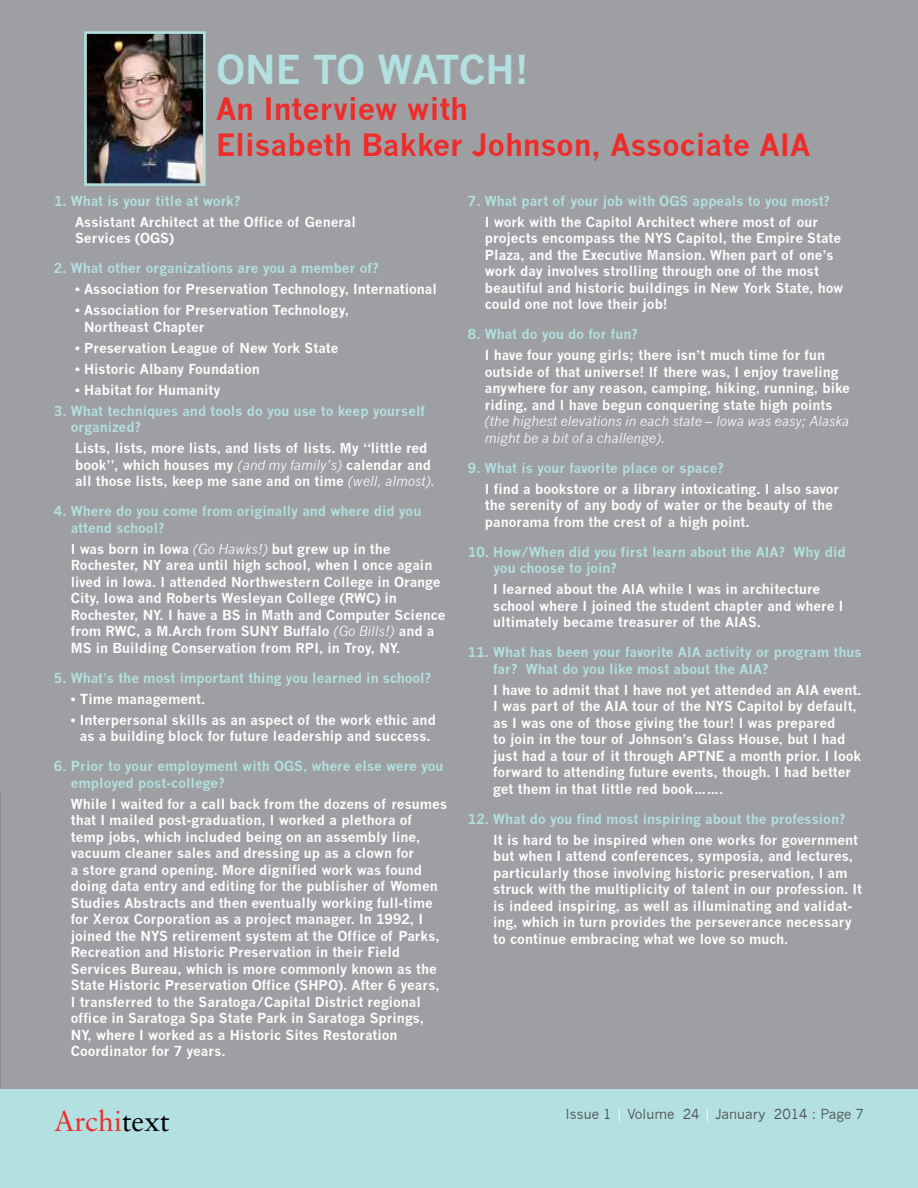
<style>
.page{position:relative;width:918px;height:1188px;background:#fff}
.page>*{position:absolute;margin:0;border:0;box-sizing:border-box;transform-origin:0 0}
.t1{font:700 39px "News Gothic";color:#b3e0e1}
.t2{font:700 30px/36px "News Gothic";color:#ee2c2a}
.t3{font:28.5px "Sabon";color:#ee2c2a}
.t4{font:700 13.5px/16.5px "News Gothic";color:#fff}
.t5{font:700 13.5px/16.5px "News Gothic";color:#b3e0e1}
.t6{font:italic 13.5px/16.5px "News Gothic";color:#fff}
.t7{font:13.5px "News Gothic";color:#4d4d4f}
.s1{font-weight:400;font-style:italic}
.s2{color:#000}
.s3{color:#fff}
</style>
<div class="page">
<div style="left:0;top:1089px;width:918px;height:99px;background:#b3e0e1"></div>
<div style="left:0;top:0;width:918px;height:1089px;background:#9d9fa2"></div>
<img style="left:88px;top:35px;width:114px;height:147px">
<div style="left:84px;top:31px;width:122px;height:155px;border:3px solid #b3e0e1"></div>
<h1 class="t1" style="left:216px;top:45px;width:315px">ONE TO WATCH!</h1>
<h2 class="t2" style="left:216px;top:90px;width:596px">An Interview with<br>Elisabeth Bakker Johnson, Associate AIA</h2>
<p class="t5" style="left:54px;top:192px;width:188px">1. What is your title at work?</p>
<p class="t4" style="left:75px;top:213px;width:282px">Assistant Architect at the Office of General<br>Services (OGS)</p>
<p class="t5" style="left:54px;top:260px;width:326px">2. What other organizations are you a member of?</p>
<p class="t4" style="left:75px;top:281px;width:363px">• Association for Preservation Technology, International</p>
<p class="t4" style="left:84px;top:302px;width:266px;text-indent:-9px">• Association for Preservation Technology,<br>Northeast Chapter</p>
<p class="t4" style="left:75px;top:339px;width:265px">• Preservation League of New York State</p>
<p class="t4" style="left:75px;top:360px;width:186px">• Historic Albany Foundation</p>
<p class="t4" style="left:75px;top:381px;width:147px">• Habitat for Humanity</p>
<p class="t5" style="left:71px;top:402px;width:356px;text-indent:-17px">3. What techniques and tools do you use to keep yourself organized?</p>
<p class="t4" style="left:75px;top:440px;width:361px">Lists, lists, more lists, and lists of lists. My “little red book”, which houses my <span class="s1">(and my family’s)</span> calendar and all those lists, keep me sane and on time <span class="s1">(well, almost).</span></p>
<p class="t5" style="left:71px;top:503px;width:352px;text-indent:-17px">4. Where do you come from originally and where did you attend school?</p>
<p class="t4" style="left:71px;top:540px;width:376px">I was born in Iowa <span class="s1">(Go Hawks!)</span> but grew up in the Rochester, NY area until high school, when I once again lived in Iowa. I attended Northwestern College in Orange City, Iowa and Roberts Wesleyan College (RWC) in Rochester, NY. I have a BS in Math and Computer Science from RWC, a M.Arch from SUNY Buffalo <span class="s1">(Go Bills!)</span> and a MS in Building Conservation from RPI, in Troy, NY.</p>
<p class="t5" style="left:54px;top:669px;width:379px">5. What’s the most important thing you learned in school?</p>
<p class="t4" style="left:71px;top:690px;width:136px">• Time management.</p>
<p class="t4" style="left:71px;top:711px;width:367px;text-align:center">• Interpersonal skills as an aspect of the work ethic and as a building block for future leadership and success.</p>
<p class="t5" style="left:71px;top:758px;width:374px;text-indent:-17px">6. Prior to your employment with OGS, where else were you employed post-college?</p>
<p class="t4" style="left:71px;top:795px;width:378px">While I waited for a call back from the dozens of resumes that I mailed post-graduation, I worked a plethora of temp jobs, which included being on an assembly line, vacuum cleaner sales and dressing up as a clown for<br>a store grand opening. More dignified work was found doing data entry and editing for the publisher of Women Studies Abstracts and then eventually working full-time for Xerox Corporation as a project manager. In 1992, I joined the NYS retirement system at the Office of Parks, Recreation and Historic Preservation in their Field Services Bureau, which is more commonly known as the State Historic Preservation Office (SHPO). After 6 years, I transferred to the Saratoga/Capital District regional office in Saratoga Spa State Park in Saratoga Springs, NY, where I worked as a Historic Sites Restoration Coordinator for 7 years.</p>
<p class="t5" style="left:468px;top:192px;width:363px">7. What part of your job with OGS appeals to you most?</p>
<p class="t4" style="left:485px;top:213px;width:360px">I work with the Capitol Architect where most of our projects encompass the NYS Capitol, the Empire State Plaza, and the Executive Mansion. When part of one’s work day involves strolling through one of the most beautiful and historic buildings in New York State, how could one not love their job!</p>
<p class="t5" style="left:468px;top:326px;width:171px">8. What do you do for fun?</p>
<p class="t4" style="left:485px;top:347px;width:367px">I have four young girls; there isn’t much time for fun outside of that universe! If there was, I enjoy traveling anywhere for any reason, camping, hiking, running, bike riding, and I have begun conquering state high points</p>
<p class="t6" style="left:485px;top:413px;width:366px">(the highest elevations in each state – Iowa was easy; Alaska might be a bit of a challenge).</p>
<p class="t5" style="left:468px;top:459px;width:257px">9. What is your favorite place or space?</p>
<p class="t4" style="left:485px;top:480px;width:356px">I find a bookstore or a library intoxicating. I also savor the serenity of any body of water or the beauty of the panorama from the crest of a high point.</p>
<p class="t5" style="left:493px;top:543px;width:354px;text-indent:-25px">10. How/When did you first learn about the AIA? Why did you choose to join?</p>
<p class="t4" style="left:493px;top:581px;width:352px">I learned about the AIA while I was in architecture school where I joined the student chapter and where I ultimately became treasurer of the AIAS.</p>
<p class="t5" style="left:493px;top:644px;width:370px;text-indent:-25px">11. What has been your favorite AIA activity or program thus far? What do you like most about the AIA?</p>
<p class="t4" style="left:493px;top:681px;width:370px">I have to admit that I have not yet attended an AIA event.<br>I was part of the AIA tour of the NYS Capitol by default, as I was one of those giving the tour! I was prepared<br>to join in the tour of Johnson’s Glass House, but I had just had a tour of it through APTNE a month prior. I look forward to attending future events, though. I had better get them in that little red book…….</p>
<p class="t5" style="left:468px;top:810px;width:379px">12. What do you find most inspiring about the profession?</p>
<p class="t4" style="left:493px;top:831px;width:370px">It is hard to be inspired when one works for government but when I attend conferences, symposia, and lectures, particularly those involving historic preservation, I am struck with the multiplicity of talent in our profession. It is indeed inspiring, as well as illuminating and validat&shy;ing, which in turn provides the perseverance necessary to continue embracing what we love so much.</p>
<h3 class="t3" style="left:54px;top:1104px;width:117px">Archi<span class="s2">text</span></h3>
<p class="t7" style="left:566px;top:1107px;width:300px">Issue 1 <span class="s3">|</span> Volume 24 <span class="s3">|</span> January 2014 : Page 7</p>
</div>
